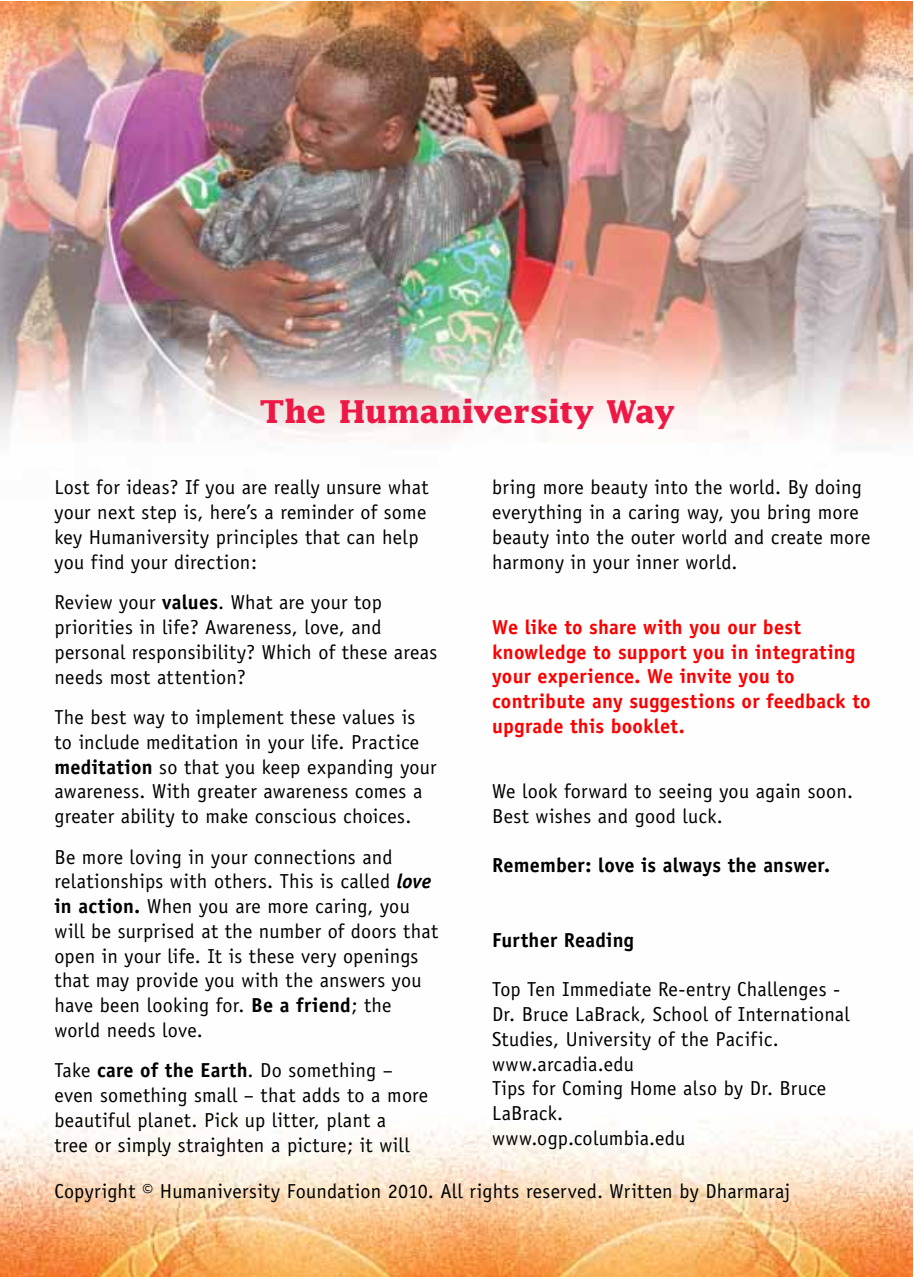
<style>
.page{position:relative;width:914px;height:1277px;background:#fff}
.page>*{position:absolute;margin:0;border:0;box-sizing:border-box;transform-origin:0 0}
.t1{font:700 31.5px "Lucida";letter-spacing:-.015em;color:#ed1845}
.t2{font:20.25px/24.8px "Officina Sans";letter-spacing:.01em;color:#000}
.t3{font:700 20.25px/24.8px "Officina Sans";letter-spacing:.01em;color:#fb0000}
.t4{font:700 20.25px "Officina Sans";letter-spacing:.01em;color:#000}
.s1{font-weight:700}
.s2{font-weight:700;font-style:italic}
</style>
<div class="page">
<img style="left:0;top:2px;width:912px;height:1274px">
<h1 class="t1" style="left:260px;top:392px;width:416px">The Humaniversity Way</h1>
<p class="t2" style="left:54px;top:475px;width:375px">Lost for ideas? If you are really unsure what your next step is, here’s a reminder of some key Humaniversity principles that can help you find your direction:</p>
<p class="t2" style="left:54px;top:590px;width:384px">Review your <span class="s1">values</span>. What are your top priorities in life? Awareness, love, and personal responsibility? Which of these areas needs most attention?</p>
<p class="t2" style="left:54px;top:705px;width:384px">The best way to implement these values is to include meditation in your life. Practice <span class="s1">meditation</span> so that you keep expanding your awareness. With greater awareness comes a greater ability to make conscious choices.</p>
<p class="t2" style="left:54px;top:844px;width:385px">Be more loving in your connections and relationships with others. This is called <span class="s2">love </span><span class="s1">in action</span><span class="s2">.</span> When you are more caring, you will be surprised at the number of doors that open in your life. It is these very openings that may provide you with the answers you have been looking for. <span class="s1">Be a friend</span>; the world needs love.</p>
<p class="t2" style="left:54px;top:1058px;width:375px">Take <span class="s1">care of the Earth</span>. Do something – even something small – that adds to a more beautiful planet. Pick up litter, plant a<br>tree or simply straighten a picture; it will</p>
<p class="t2" style="left:492px;top:475px;width:380px">bring more beauty into the world. By doing everything in a caring way, you bring more beauty into the outer world and create more harmony in your inner world.</p>
<p class="t3" style="left:492px;top:614px;width:380px">We like to share with you our best knowledge to support you in integrating your experience. We invite you to contribute any suggestions or feedback to upgrade this booklet.</p>
<p class="t2" style="left:492px;top:779px;width:362px">We look forward to seeing you again soon.<br>Best wishes and good luck.</p>
<p class="t4" style="left:492px;top:853px;width:339px">Remember: love is always the answer.</p>
<p class="t4" style="left:492px;top:927px;width:143px">Further Reading</p>
<p class="t2" style="left:492px;top:977px;width:359px">Top Ten Immediate Re-entry Challenges -<br>Dr. Bruce LaBrack, School of International<br>Studies, University of the Pacific. www.arcadia.edu<br>Tips for Coming Home also by Dr. Bruce<br>LaBrack.<br>www.ogp.columbia.edu</p>
<p class="t2" style="left:54px;top:1178px;width:737px">Copyright © Humaniversity Foundation 2010. All rights reserved. Written by Dharmaraj</p>
</div>
